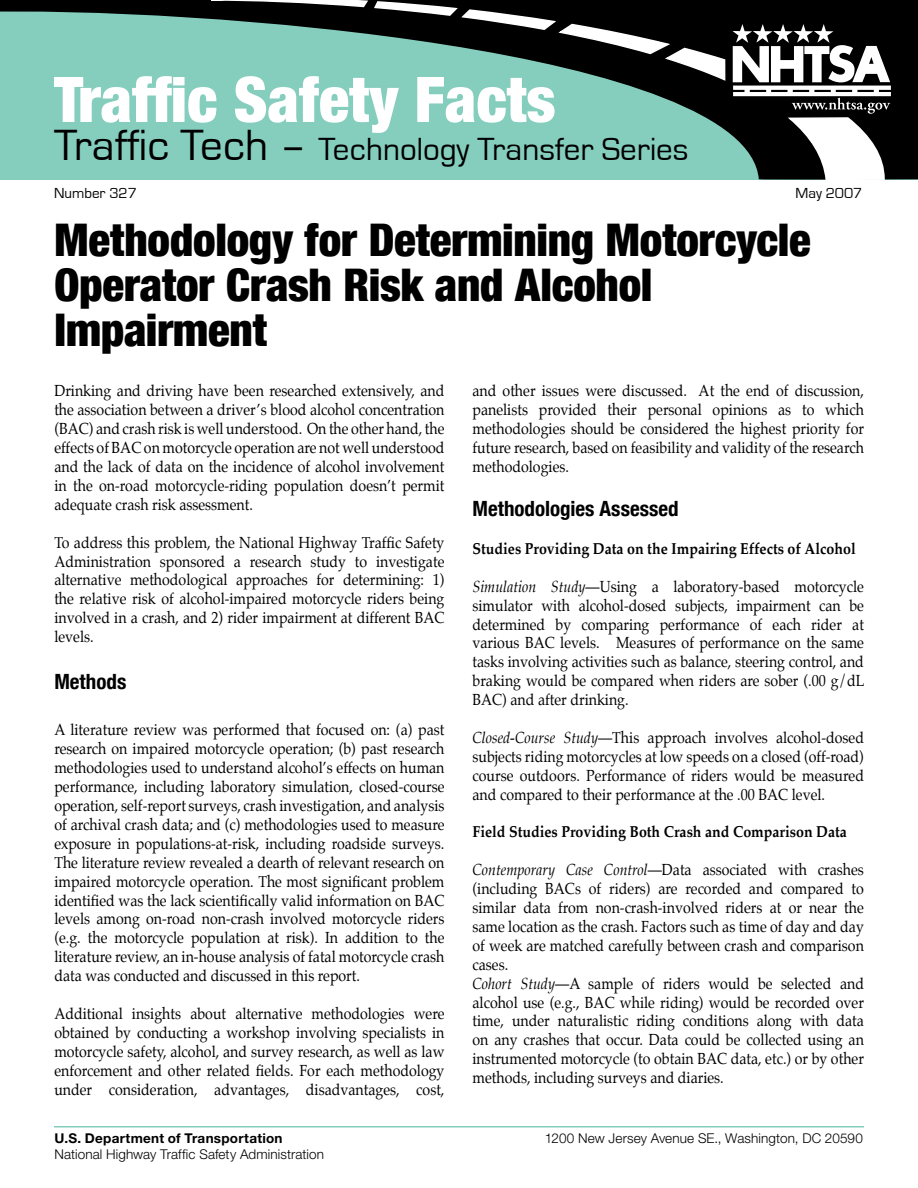
<style>
.page{position:relative;width:918px;height:1188px;background:#fff}
.page>*{position:absolute;margin:0;border:0;box-sizing:border-box;transform-origin:0 0}
.t1{font:900 condensed 63px "Helvetica Neue";color:#fff}
.t2{font:900 condensed 45px/45px "Helvetica Neue";letter-spacing:-.005em;color:#000}
.t3{font:33px "Eurostile";color:#000}
.t4{font:700 condensed 21px "Helvetica Neue";color:#000}
.t5{font:15.75px/18.9px "Palatino";color:#000;text-align:justify;scale:.9 1}
.t6{font:700 15.75px "Palatino";color:#000;scale:.9 1}
.t7{font:15px "Eurostile";color:#000}
.t8{font:300 13.5px "Helvetica Neue";letter-spacing:.01em;color:#000}
.t9{font:700 13.5px "Helvetica Neue";letter-spacing:.02em;color:#000}
.s1{font-size:45px}
.s2{font-style:italic}
</style>
<div class="page">
<svg style="left:0;top:0;width:918px;height:180px;fill:#85cebe"></svg>
<svg style="left:162px;top:0;width:565px;height:82px"></svg>
<svg style="left:733px;top:24px;width:158px;height:156px"></svg>
<hr style="left:54px;top:1126px;width:810px;height:2px;background:#85cebe">
<h1 class="t1" style="left:54px;top:61px;width:503px">Traffic Safety Facts</h1>
<h3 class="t3" style="left:54px;top:132px;width:636px"><span class="s1">Traffic Tech –</span> Technology Transfer Series</h3>
<p class="t7" style="left:54px;top:185px;width:84px">Number 327</p>
<p class="t7" style="left:796px;top:185px;width:68px">May 2007</p>
<h2 class="t2" style="left:54px;top:217px;width:758px">Methodology for Determining Motorcycle<br>Operator Crash Risk and Alcohol<br>Impairment</h2>
<p class="t5" style="left:54px;top:383px;width:435px">Drinking and driving have been researched extensively, and the association between a driver’s blood alcohol concentration (BAC) and crash risk is well understood. On the other hand, the effects of BAC on motorcycle operation are not well understood and the lack of data on the incidence of alcohol involvement in the on-road motorcycle-riding population doesn’t permit adequate crash risk assessment.</p>
<p class="t5" style="left:54px;top:534px;width:435px">To address this problem, the National Highway Traffic Safety Administration sponsored a research study to investigate alternative methodological approaches for determining: 1) the relative risk of alcohol-impaired motorcycle riders being involved in a crash, and 2) rider impairment at different BAC levels.</p>
<h3 class="t4" style="left:54px;top:669px;width:73px">Methods</h3>
<p class="t5" style="left:54px;top:722px;width:435px">A literature review was performed that focused on: (a) past research on impaired motorcycle operation; (b) past research methodologies used to understand alcohol’s effects on human performance, including laboratory simulation, closed-course operation, self-report surveys, crash investigation, and analysis of archival crash data; and (c) methodologies used to measure exposure in populations-at-risk, including roadside surveys.<br>The literature review revealed a dearth of relevant research on impaired motorcycle operation. The most significant problem identified was the lack scientifically valid information on BAC levels among on-road non-crash involved motorcycle riders (e.g. the motorcycle population at risk). In addition to the literature review, an in-house analysis of fatal motorcycle crash data was conducted and discussed in this report.</p>
<p class="t5" style="left:54px;top:1005px;width:435px">Additional insights about alternative methodologies were obtained by conducting a workshop involving specialists in motorcycle safety, alcohol, and survey research, as well as law enforcement and other related fields. For each methodology under consideration, advantages, disadvantages, cost,</p>
<p class="t5" style="left:472px;top:383px;width:437px">and other issues were discussed. At the end of discussion, panelists provided their personal opinions as to which methodologies should be considered the highest priority for future research, based on feasibility and validity of the research methodologies.</p>
<h3 class="t4" style="left:472px;top:496px;width:208px">Methodologies Assessed</h3>
<p class="t6" style="left:472px;top:539px;width:427px">Studies Providing Data on the Impairing Effects of Alcohol</p>
<p class="t5" style="left:472px;top:578px;width:437px"><span class="s2">Simulation Study</span>—Using a laboratory-based motorcycle simulator with alcohol-dosed subjects, impairment can be determined by comparing performance of each rider at various BAC levels. Measures of performance on the same tasks involving activities such as balance, steering control, and braking would be compared when riders are sober (.00 g/dL BAC) and after drinking.</p>
<p class="t5" style="left:472px;top:729px;width:437px"><span class="s2">Closed-Course Study</span>—This approach involves alcohol-dosed subjects riding motorcycles at low speeds on a closed (off-road) course outdoors. Performance of riders would be measured and compared to their performance at the .00 BAC level.</p>
<p class="t6" style="left:472px;top:822px;width:418px">Field Studies Providing Both Crash and Comparison Data</p>
<p class="t5" style="left:472px;top:862px;width:437px;text-align:left"><span class="s2">Contemporary Case Control</span>—Data associated with crashes (including BACs of riders) are recorded and compared to similar data from non-crash-involved riders at or near the same location as the crash. Factors such as time of day and day of week are matched carefully between crash and comparison cases.<br><span class="s2">Cohort Study</span>—A sample of riders would be selected and alcohol use (e.g., BAC while riding) would be recorded over time, under naturalistic riding conditions along with data on any crashes that occur. Data could be collected using an instrumented motorcycle (to obtain BAC data, etc.) or by other methods, including surveys and diaries.</p>
<p class="t9" style="left:54px;top:1129px;width:230px">U.S. Department of Transportation</p>
<p class="t8" style="left:545px;top:1130px;width:319px">1200 New Jersey Avenue SE., Washington, DC 20590</p>
<p class="t8" style="left:54px;top:1146px;width:271px">National Highway Traffic Safety Administration</p>
</div>
